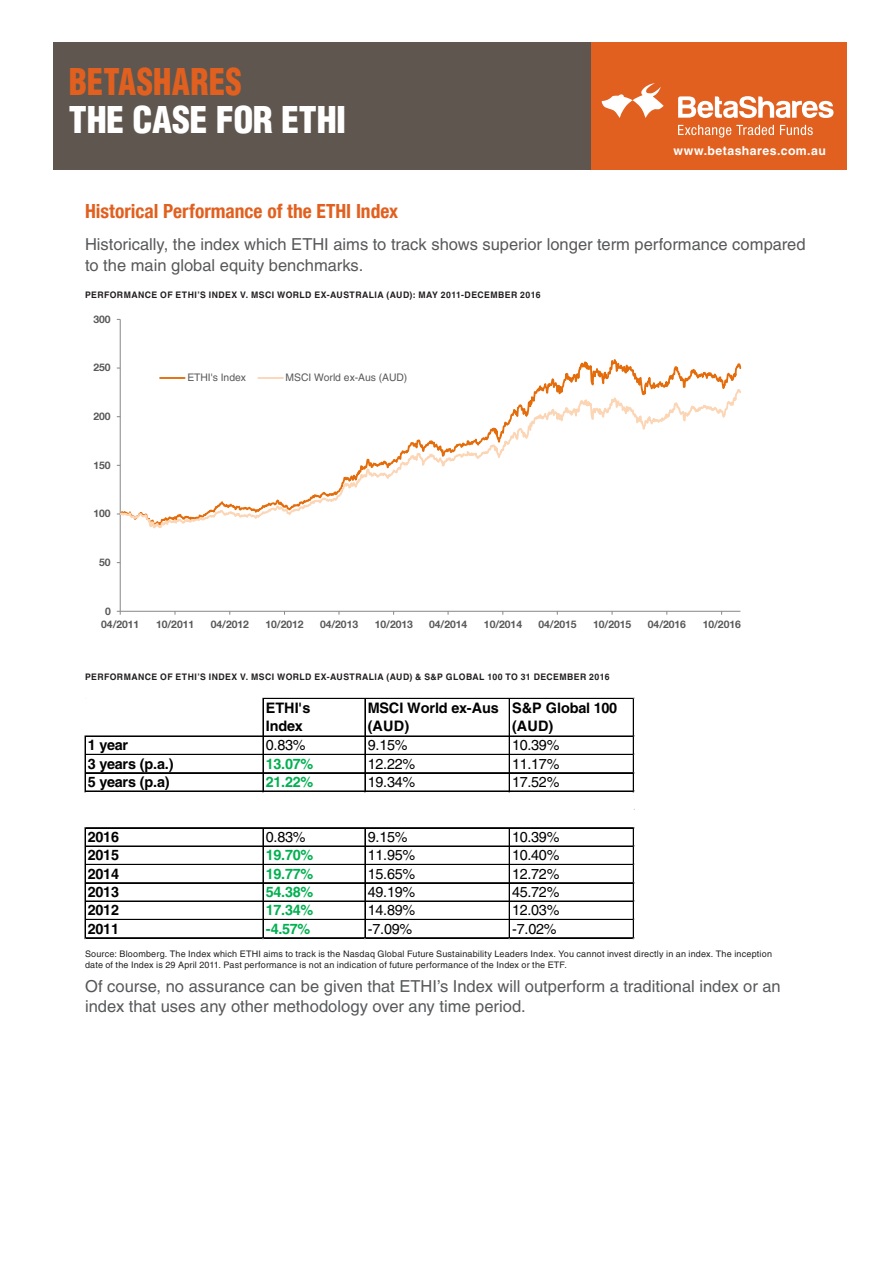
<style>
.page{position:relative;width:893px;height:1263px;background:#fff}
.page>*{position:absolute;margin:0;border:0;box-sizing:border-box;transform-origin:0 0}
.t1{font:900 condensed 36px "Helvetica LT Std";letter-spacing:-.01em;color:#fff}
.t2{font:900 condensed 36px "Helvetica LT Std";letter-spacing:.005em;color:#e1601f;scale:.91 1}
.Fact_-_Summary_Subhe{font:700 condensed 19.5px "Helvetica Neue LT Com";color:#e1601f}
.Fact_-_Summary_Subhe-2{font:16.5px/21px "Helvetica LT Std";color:#57585a}
.t3{font:14.4px "Helvetica LT Std";letter-spacing:-.025em;color:#000}
.t4{font:700 14.4px/18.3px "Helvetica LT Std";letter-spacing:-.025em;color:#000}
.t5{font:700 14.4px "Helvetica LT Std";letter-spacing:-.025em;color:#00b050}
.t6{font:700 14.4px/18.3px "Helvetica LT Std";letter-spacing:-.005em;color:#000}
.t7{font:700 12.3px "Helvetica LT Std";letter-spacing:.035em;color:#fff}
.t8{font:700 10.35px "Helvetica Neue LT Com";letter-spacing:-.005em;color:#595959}
.t9{font:10.35px "Helvetica LT Std";letter-spacing:-.005em;color:#595959}
.Fact_-_Body_copy{font:9px/10.5px "Helvetica LT Std";letter-spacing:.02em;color:#231f20}
.Fact_-_Body_copy-2{font:700 9px "Helvetica LT Std";letter-spacing:.05em;color:#231f20}
</style>
<div class="page">
<hr style="left:120px;top:319px;width:1px;height:292px;background:#868686">
<hr style="left:120px;top:611px;width:620px;height:1px;background:#868686">
<svg style="left:117px;top:341px;width:624px;height:202px"></svg>
<hr style="left:160px;top:377px;width:25px;height:2px;background:#e46c0a">
<hr style="left:258px;top:377px;width:25px;height:2px;background:#fcd5b5">
<div style="left:576px;top:43px;width:270px;height:127px;background:#e1601f"></div>
<div style="left:53px;top:43px;width:538px;height:127px;background:#5f574f"></div>
<svg style="left:601px;top:83px;width:63px;height:35px"></svg>
<svg style="left:678px;top:96px;width:155px;height:42px"></svg>
<hr style="left:264px;top:698px;width:370px;height:1px;background:#000">
<hr style="left:86px;top:736px;width:548px;height:1px;background:#000">
<hr style="left:86px;top:754px;width:548px;height:1px;background:#000">
<hr style="left:86px;top:772px;width:548px;height:1px;background:#000">
<hr style="left:86px;top:773px;width:548px;height:1px;background:#000">
<hr style="left:85px;top:736px;width:1px;height:56px;background:#000">
<hr style="left:263px;top:698px;width:1px;height:94px;background:#000">
<hr style="left:365px;top:699px;width:1px;height:93px;background:#000">
<hr style="left:509px;top:699px;width:1px;height:93px;background:#000">
<hr style="left:86px;top:791px;width:548px;height:1px;background:#000">
<hr style="left:633px;top:699px;width:1px;height:93px;background:#000">
<hr style="left:86px;top:827px;width:548px;height:1px;background:#000">
<hr style="left:86px;top:828px;width:548px;height:1px;background:#000">
<hr style="left:86px;top:846px;width:548px;height:1px;background:#000">
<hr style="left:86px;top:864px;width:548px;height:1px;background:#000">
<hr style="left:86px;top:882px;width:548px;height:1px;background:#000">
<hr style="left:86px;top:883px;width:548px;height:1px;background:#000">
<hr style="left:86px;top:901px;width:548px;height:1px;background:#000">
<hr style="left:86px;top:919px;width:548px;height:1px;background:#000">
<hr style="left:85px;top:828px;width:1px;height:111px;background:#000">
<hr style="left:263px;top:829px;width:1px;height:110px;background:#000">
<hr style="left:365px;top:829px;width:1px;height:110px;background:#000">
<hr style="left:509px;top:829px;width:1px;height:110px;background:#000">
<hr style="left:86px;top:937px;width:548px;height:1px;background:#000">
<hr style="left:86px;top:938px;width:548px;height:1px;background:#000">
<hr style="left:633px;top:829px;width:1px;height:110px;background:#000">
<p class="t2" style="left:69px;top:59px;width:192px">BETASHARES</p>
<p class="t1" style="left:69px;top:97px;width:279px">THE CASE FOR ETHI</p>
<p class="t7" style="left:673px;top:143px;width:154px">www.betashares.com.au</p>
<p class="Fact_-_Summary_Subhe" style="left:85px;top:199px;width:315px">Historical Performance of the ETHI Index</p>
<p class="Fact_-_Summary_Subhe-2" style="left:85px;top:234px;width:722px">Historically, the index which ETHI aims to track shows superior longer term performance compared to the main global equity benchmarks.</p>
<p class="Fact_-_Body_copy-2" style="left:85px;top:290px;width:457px">PERFORMANCE OF ETHI’S INDEX V. MSCI WORLD EX-AUSTRALIA (AUD): MAY 2011-DECEMBER 2016</p>
<p class="t8" style="left:94px;top:313px;width:19px">300</p>
<p class="t8" style="left:94px;top:361px;width:19px">250</p>
<p class="t8" style="left:94px;top:410px;width:19px">200</p>
<p class="t8" style="left:94px;top:458px;width:19px">150</p>
<p class="t8" style="left:94px;top:507px;width:19px">100</p>
<p class="t8" style="left:99px;top:556px;width:13px">50</p>
<p class="t8" style="left:105px;top:604px;width:7px">0</p>
<p class="t9" style="left:187px;top:372px;width:60px">ETHI's Index</p>
<p class="t9" style="left:286px;top:372px;width:123px">MSCI World ex-Aus (AUD)</p>
<p class="t8" style="left:101px;top:618px;width:40px">04/2011</p>
<p class="t8" style="left:156px;top:618px;width:40px">10/2011</p>
<p class="t8" style="left:211px;top:618px;width:40px">04/2012</p>
<p class="t8" style="left:266px;top:618px;width:40px">10/2012</p>
<p class="t8" style="left:320px;top:618px;width:40px">04/2013</p>
<p class="t8" style="left:375px;top:618px;width:40px">10/2013</p>
<p class="t8" style="left:429px;top:618px;width:40px">04/2014</p>
<p class="t8" style="left:484px;top:618px;width:40px">10/2014</p>
<p class="t8" style="left:538px;top:618px;width:40px">04/2015</p>
<p class="t8" style="left:593px;top:618px;width:40px">10/2015</p>
<p class="t8" style="left:648px;top:618px;width:40px">04/2016</p>
<p class="t8" style="left:703px;top:618px;width:40px">10/2016</p>
<p class="Fact_-_Body_copy-2" style="left:85px;top:672px;width:526px">PERFORMANCE OF ETHI’S INDEX V. MSCI WORLD EX-AUSTRALIA (AUD) &amp; S&amp;P GLOBAL 100 TO 31 DECEMBER 2016</p>
<p class="t4" style="left:266px;top:698px;width:46px">ETHI's<br>Index</p>
<p class="t6" style="left:368px;top:698px;width:133px">MSCI World ex-Aus (AUD)</p>
<p class="t4" style="left:512px;top:698px;width:107px">S&amp;P Global 100 (AUD)</p>
<p class="t4" style="left:88px;top:736px;width:42px">1 year</p>
<p class="t3" style="left:266px;top:737px;width:41px">0.83%</p>
<p class="t3" style="left:368px;top:737px;width:41px">9.15%</p>
<p class="t3" style="left:512px;top:737px;width:49px">10.39%</p>
<p class="t4" style="left:88px;top:754px;width:87px">3 years (p.a.)</p>
<p class="t5" style="left:266px;top:755px;width:49px">13.07%</p>
<p class="t3" style="left:368px;top:755px;width:49px">12.22%</p>
<p class="t3" style="left:512px;top:755px;width:49px">11.17%</p>
<p class="t4" style="left:88px;top:773px;width:83px">5 years (p.a)</p>
<p class="t5" style="left:266px;top:773px;width:49px">21.22%</p>
<p class="t3" style="left:368px;top:774px;width:49px">19.34%</p>
<p class="t3" style="left:512px;top:774px;width:49px">17.52%</p>
<p class="t4" style="left:88px;top:828px;width:33px">2016</p>
<p class="t3" style="left:266px;top:829px;width:41px">0.83%</p>
<p class="t3" style="left:368px;top:829px;width:41px">9.15%</p>
<p class="t3" style="left:512px;top:829px;width:49px">10.39%</p>
<p class="t4" style="left:88px;top:846px;width:33px">2015</p>
<p class="t5" style="left:266px;top:846px;width:49px">19.70%</p>
<p class="t3" style="left:368px;top:847px;width:49px">11.95%</p>
<p class="t3" style="left:512px;top:847px;width:49px">10.40%</p>
<p class="t4" style="left:88px;top:864px;width:33px">2014</p>
<p class="t5" style="left:266px;top:865px;width:49px">19.77%</p>
<p class="t3" style="left:368px;top:865px;width:49px">15.65%</p>
<p class="t3" style="left:512px;top:865px;width:49px">12.72%</p>
<p class="t4" style="left:88px;top:883px;width:33px">2013</p>
<p class="t5" style="left:266px;top:883px;width:49px">54.38%</p>
<p class="t3" style="left:368px;top:884px;width:49px">49.19%</p>
<p class="t3" style="left:512px;top:884px;width:49px">45.72%</p>
<p class="t4" style="left:88px;top:901px;width:33px">2012</p>
<p class="t5" style="left:266px;top:902px;width:49px">17.34%</p>
<p class="t3" style="left:368px;top:902px;width:49px">14.89%</p>
<p class="t3" style="left:512px;top:902px;width:49px">12.03%</p>
<p class="t4" style="left:88px;top:919px;width:33px">2011</p>
<p class="t5" style="left:266px;top:920px;width:46px">-4.57%</p>
<p class="t3" style="left:368px;top:920px;width:46px">-7.09%</p>
<p class="t3" style="left:512px;top:920px;width:46px">-7.02%</p>
<p class="Fact_-_Body_copy" style="left:85px;top:949px;width:688px">Source: Bloomberg. The Index which ETHI aims to track is the Nasdaq Global Future Sustainability Leaders Index. You cannot invest directly in an index. The inception date of the Index is 29 April 2011. Past performance is not an indication of future performance of the Index or the ETF.</p>
<p class="Fact_-_Summary_Subhe-2" style="left:85px;top:976px;width:697px;line-height:20.2px">Of course, no assurance can be given that ETHI’s Index will outperform a traditional index or an index that uses any other methodology over any time period.</p>
</div>
